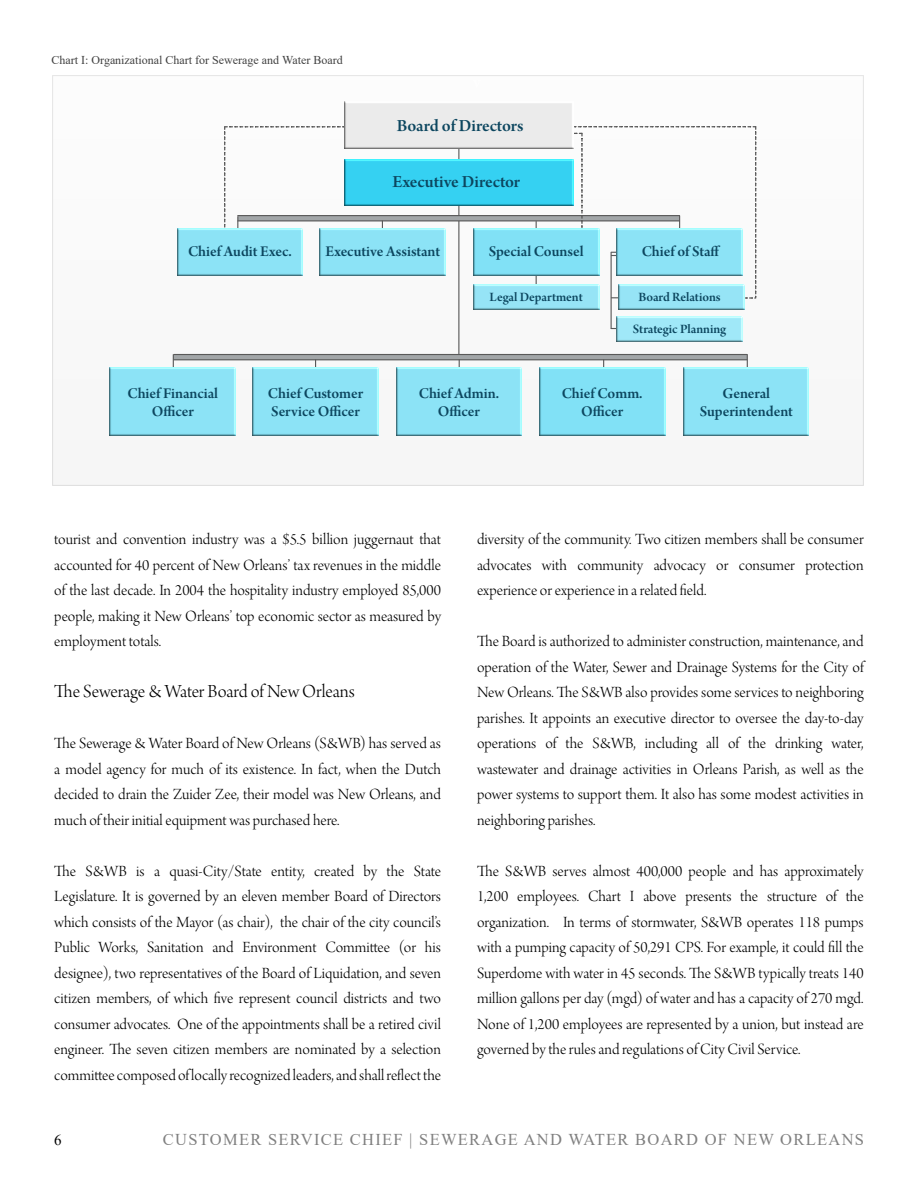
<style>
.page{position:relative;width:918px;height:1188px;background:#fff}
.page>*{position:absolute;margin:0;border:0;box-sizing:border-box;transform-origin:0 0}
.t1{font:19.5px "Arno Pro Light Display";letter-spacing:-.005em;color:#000}
.t2{font:18px "Arno Pro Smbd Subhead";color:#0c465f}
.t3{font:16.5px/25.5px "Arno Pro Light Display";color:#000;text-align:justify}
.t4{font:16.5px "Times New Roman";letter-spacing:.075em;color:#808080}
.t5{font:15.75px/18px "Arno Pro Smbd Subhead";letter-spacing:-.005em;color:#0c465f;text-align:center}
.t6{font:15px "Times New Roman";color:#000}
.t7{font:13.5px "Arno Pro Smbd Subhead";letter-spacing:-.005em;color:#0c465f}
.t8{font:12px "Times New Roman";color:#404040}
</style>
<div class="page">
<img style="left:53px;top:76px;width:811px;height:410px">
<hr style="left:458px;top:117px;width:1px;height:240px;background:#595959">
<div style="left:238px;top:216px;width:442px;height:5px;background:#a2a6a8"></div>
<div style="left:174px;top:355px;width:573px;height:5px;background:#a2a6a8"></div>
<hr style="left:238px;top:220px;width:442px;height:1px;background:#595959">
<hr style="left:174px;top:359px;width:573px;height:1px;background:#595959">
<hr style="left:238px;top:215px;width:442px;height:1px;background:#595959">
<hr style="left:174px;top:354px;width:573px;height:1px;background:#595959">
<svg style="left:224px;top:126px;width:138px;height:109px"></svg>
<svg style="left:554px;top:125px;width:203px;height:174px"></svg>
<hr style="left:611px;top:255px;width:107px;height:1px;background:#595959">
<hr style="left:611px;top:328px;width:106px;height:1px;background:#595959">
<hr style="left:611px;top:252px;width:107px;height:1px;background:#595959">
<hr style="left:611px;top:297px;width:107px;height:1px;background:#595959">
<hr style="left:382px;top:221px;width:1px;height:40px;background:#595959">
<hr style="left:315px;top:360px;width:1px;height:40px;background:#595959">
<hr style="left:459px;top:360px;width:1px;height:40px;background:#595959">
<hr style="left:603px;top:360px;width:1px;height:40px;background:#595959">
<hr style="left:237px;top:217px;width:1px;height:44px;background:#595959">
<hr style="left:173px;top:355px;width:1px;height:45px;background:#595959">
<hr style="left:536px;top:221px;width:1px;height:76px;background:#595959">
<hr style="left:611px;top:252px;width:1px;height:76px;background:#595959">
<hr style="left:679px;top:216px;width:1px;height:32px;background:#595959">
<hr style="left:747px;top:355px;width:1px;height:32px;background:#595959">
<div style="left:345px;top:102px;width:228px;height:46px;background:#ebebeb"></div>
<div style="left:320px;top:229px;width:126px;height:46px;background:#8ce3f6"></div>
<div style="left:253px;top:368px;width:125px;height:67px;background:#8ce3f6"></div>
<img style="left:396px;top:367px;width:126px;height:68px">
<img style="left:177px;top:229px;width:126px;height:46px">
<div style="left:110px;top:368px;width:126px;height:67px;background:#8ce3f6"></div>
<img style="left:345px;top:159px;width:228px;height:47px">
<div style="left:474px;top:229px;width:125px;height:46px;background:#81e1f6"></div>
<div style="left:540px;top:368px;width:125px;height:67px;background:#81e1f6"></div>
<div style="left:617px;top:229px;width:126px;height:46px;background:#8ce3f6"></div>
<div style="left:683px;top:368px;width:126px;height:67px;background:#8ce3f6"></div>
<img style="left:474px;top:284px;width:125px;height:25px">
<img style="left:618px;top:284px;width:126px;height:25px">
<img style="left:617px;top:317px;width:126px;height:25px">
<p class="t8" style="left:52px;top:55px;width:293px">Chart I: Organizational Chart for Sewerage and Water Board</p>
<p class="t2" style="left:397px;top:119px;width:128px">Board of Directors</p>
<p class="t2" style="left:392px;top:175px;width:129px">Executive Director</p>
<p class="t5" style="left:188px;top:244px;width:105px">Chief Audit Exec.</p>
<p class="t5" style="left:325px;top:244px;width:116px">Executive Assistant</p>
<p class="t5" style="left:489px;top:244px;width:96px">Special Counsel</p>
<p class="t5" style="left:642px;top:244px;width:80px">Chief of Staff</p>
<p class="t5" style="left:128px;top:386px;width:92px">Chief Financial<br>Officer</p>
<p class="t7" style="left:490px;top:291px;width:95px">Legal Department</p>
<p class="t7" style="left:638px;top:291px;width:84px">Board Relations</p>
<p class="t7" style="left:633px;top:324px;width:95px">Strategic Planning</p>
<p class="t5" style="left:268px;top:386px;width:97px;text-align:left">Chief Customer<br>Service Officer</p>
<p class="t5" style="left:419px;top:386px;width:82px">Chief Admin.<br>Officer</p>
<p class="t5" style="left:562px;top:386px;width:82px">Chief Comm.<br>Officer</p>
<p class="t5" style="left:700px;top:386px;width:95px">General<br>Superintendent</p>
<p class="t3" style="left:54px;top:528px;width:388px">tourist and convention industry was a $5.5 billion juggernaut that accounted for 40 percent of New Orleans’ tax revenues in the middle of the last decade. In 2004 the hospitality industry employed 85,000 people, making it New Orleans’ top economic sector as measured by employment totals.</p>
<p class="t1" style="left:54px;top:684px;width:302px">The Sewerage &amp; Water Board of New Orleans</p>
<p class="t3" style="left:54px;top:732px;width:388px">The Sewerage &amp; Water Board of New Orleans (S&amp;WB) has served as a model agency for much of its existence. In fact, when the Dutch decided to drain the Zuider Zee, their model was New Orleans, and much of their initial equipment was purchased here.</p>
<p class="t3" style="left:54px;top:860px;width:388px">The S&amp;WB is a quasi-City/State entity, created by the State Legislature. It is governed by an eleven member Board of Directors which consists of the Mayor (as chair), the chair of the city council’s Public Works, Sanitation and Environment Committee (or his designee), two representatives of the Board of Liquidation, and seven citizen members, of which five represent council districts and two consumer advocates. One of the appointments shall be a retired civil engineer. The seven citizen members are nominated by a selection committee composed of locallyrecognized leaders, and shallreflect the</p>
<p class="t3" style="left:477px;top:528px;width:388px">diversity of the community. Two citizen members shall be consumer advocates with community advocacy or consumer protection experience or experience in a related field.</p>
<p class="t3" style="left:477px;top:630px;width:388px">The Board is authorized to administer construction, maintenance, and operation of the Water, Sewer and Drainage Systems for the City of New Orleans. The S&amp;WB also provides some services to neighboring parishes. It appoints an executive director to oversee the day-to-day operations of the S&amp;WB, including all of the drinking water, wastewater and drainage activities in Orleans Parish, as well as the power systems to support them. It also has some modest activities in neighboring parishes.</p>
<p class="t3" style="left:477px;top:860px;width:388px">The S&amp;WB serves almost 400,000 people and has approximately 1,200 employees. Chart I above presents the structure of the organization. In terms of stormwater, S&amp;WB operates 118 pumps with a pumping capacity of 50,291 CPS. For example, it could fill the Superdome with water in 45 seconds. The S&amp;WB typically treats 140 million gallons per day (mgd) of water and has a capacity of 270 mgd.<br>None of 1,200 employees are represented by a union, but instead are governed by the rules and regulations of City Civil Service.</p>
<p class="t6" style="left:54px;top:1134px;width:9px">6</p>
<p class="t4" style="left:163px;top:1134px;width:703px">CUSTOMER SERVICE CHIEF | SEWERAGE AND WATER BOARD OF NEW ORLEANS</p>
</div>
